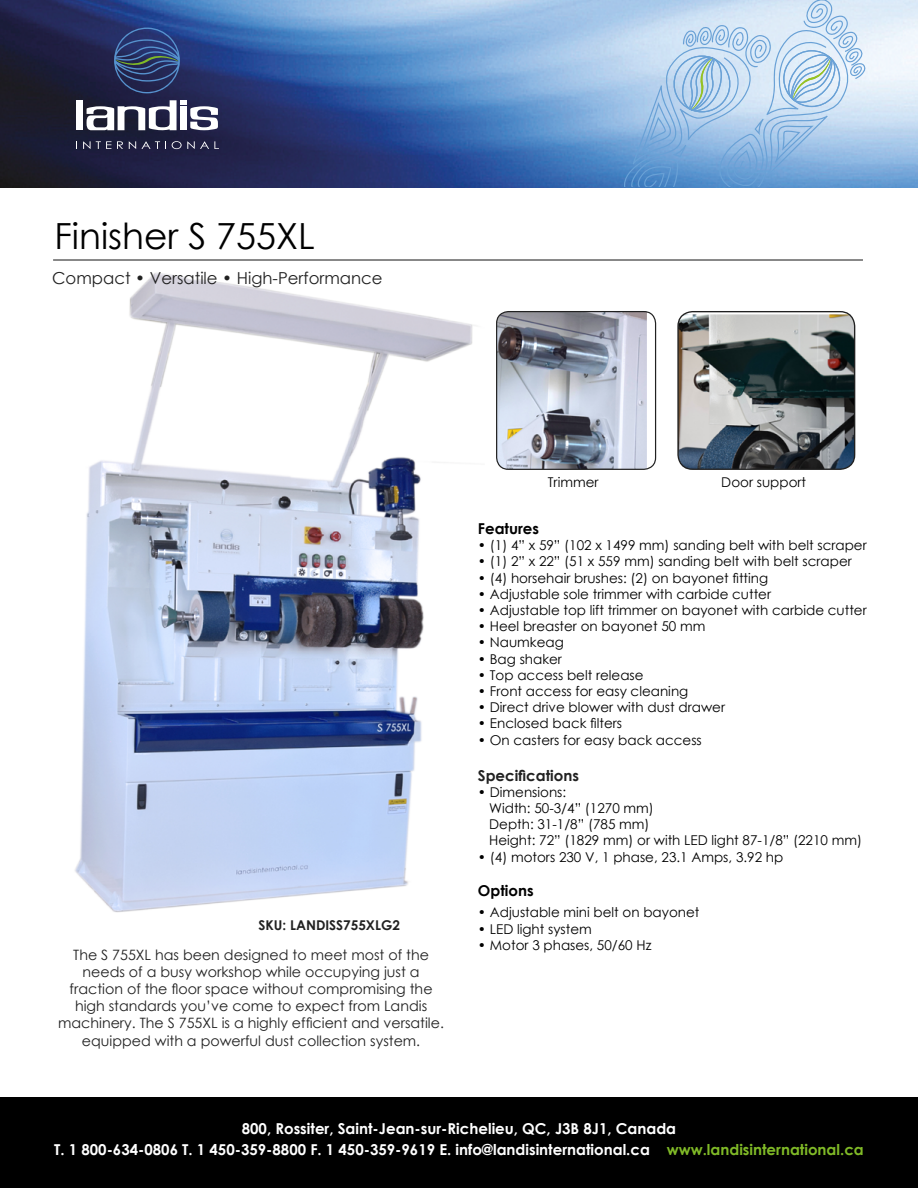
<style>
.page{position:relative;width:918px;height:1188px;background:#fff}
.page>*{position:absolute;margin:0;border:0;box-sizing:border-box;transform-origin:0 0}
.t1{font:36px "Century Gothic";color:#000}
.t2{font:16.5px "Century Gothic";color:#212121}
.t3{font:700 15px/21px "Century Gothic";color:#fff;text-align:center}
.t4{font:700 15px "Century Gothic";color:#000}
.t5{font:700 15px "Century Gothic";color:#212121}
.t6{font:14.25px/17.1px "Century Gothic";color:#212121;text-align:center}
.t7{font:13.5px/16.2px "Century Gothic";color:#000}
.t8{font:700 13.5px "Century Gothic";color:#212121}
.s1{color:#80ba27}
</style>
<div class="page">
<img style="left:75px;top:272px;width:398px;height:641px">
<div style="left:0;top:1097px;width:918px;height:91px;background:#000"></div>
<img style="left:0;top:0;width:918px;height:187px">
<svg style="left:624px;top:0;width:242px;height:186px;background:#aac9e7"></svg>
<svg style="left:83px;top:141px;width:28px;height:8px"></svg>
<svg style="left:117px;top:141px;width:6px;height:8px"></svg>
<svg style="left:129px;top:141px;width:37px;height:8px"></svg>
<svg style="left:172px;top:141px;width:47px;height:8px"></svg>
<svg style="left:114px;top:27px;width:66px;height:66px;background:#2f4273"></svg>
<div style="left:76px;top:100px;width:7px;height:30px;background:#fff"></div>
<svg style="left:87px;top:100px;width:131px;height:30px"></svg>
<hr style="left:53px;top:259px;width:810px;height:2px;background:#212121">
<img style="left:679px;top:314px;width:176px;height:155px">
<div style="left:677px;top:311px;width:178px;height:159px;border:1px solid #212121;border-radius:15px"></div>
<img style="left:497px;top:312px;width:150px;height:157px">
<div style="left:496px;top:311px;width:160px;height:159px;border:1px solid #212121;border-radius:12px"></div>
<h1 class="t1" style="left:54px;top:210px;width:262px">Finisher S 755XL</h1>
<p class="t2" style="left:52px;top:267px;width:332px">Compact • Versatile • High-Performance</p>
<p class="t8" style="left:259px;top:915px;width:143px">SKU: LANDISS755XLG2</p>
<p class="t6" style="left:58px;top:946px;width:387px">The S 755XL has been designed to meet most of the needs of a busy workshop while occupying just a fraction of the floor space without compromising the high standards you’ve come to expect from Landis machinery. The S 755XL is a highly efficient and versatile. equipped with a powerful dust collection system.</p>
<p class="t7" style="left:548px;top:474px;width:52px">Trimmer</p>
<p class="t7" style="left:721px;top:474px;width:86px">Door support</p>
<p class="t4" style="left:478px;top:517px;width:63px">Features</p>
<p class="t7" style="left:478px;top:537px;width:390px">• (1) 4” x 59” (102 x 1499 mm) sanding belt with belt scraper</p>
<p class="t7" style="left:478px;top:553px;width:375px">• (1) 2” x 22” (51 x 559 mm) sanding belt with belt scraper</p>
<p class="t7" style="left:478px;top:569px;width:292px">• (4) horsehair brushes: (2) on bayonet fitting</p>
<p class="t7" style="left:478px;top:586px;width:295px">• Adjustable sole trimmer with carbide cutter</p>
<p class="t7" style="left:478px;top:602px;width:390px">• Adjustable top lift trimmer on bayonet with carbide cutter</p>
<p class="t7" style="left:478px;top:618px;width:229px">• Heel breaster on bayonet 50 mm</p>
<p class="t7" style="left:478px;top:634px;width:87px">• Naumkeag</p>
<p class="t7" style="left:478px;top:650px;width:86px">• Bag shaker</p>
<p class="t7" style="left:478px;top:667px;width:167px">• Top access belt release</p>
<p class="t7" style="left:478px;top:683px;width:212px">• Front access for easy cleaning</p>
<p class="t7" style="left:478px;top:699px;width:249px">• Direct drive blower with dust drawer</p>
<p class="t7" style="left:478px;top:715px;width:146px">• Enclosed back filters</p>
<p class="t7" style="left:478px;top:731px;width:225px">• On casters for easy back access</p>
<p class="t5" style="left:478px;top:764px;width:103px">Specifications</p>
<p class="t7" style="left:489px;top:784px;width:374px;text-indent:-11px">• Dimensions:<br>Width: 50-3/4” (1270 mm)<br>Depth: 31-1/8” (785 mm)<br>Height: 72” (1829 mm) or with LED light 87-1/8” (2210 mm)</p>
<p class="t7" style="left:478px;top:848px;width:307px">• (4) motors 230 V, 1 phase, 23.1 Amps, 3.92 hp</p>
<p class="t4" style="left:478px;top:879px;width:57px">Options</p>
<p class="t7" style="left:478px;top:904px;width:223px">• Adjustable mini belt on bayonet</p>
<p class="t7" style="left:478px;top:920px;width:115px">• LED light system</p>
<p class="t7" style="left:478px;top:937px;width:175px">• Motor 3 phases, 50/60 Hz</p>
<p class="t3" style="left:54px;top:1118px;width:811px">800, Rossiter, Saint-Jean-sur-Richelieu, QC, J3B 8J1, Canada<br>T. 1 800-634-0806 T. 1 450-359-8800 F. 1 450-359-9619 E. info@landisinternational.ca <span class="s1">www.landisinternational.ca</span></p>
</div>
